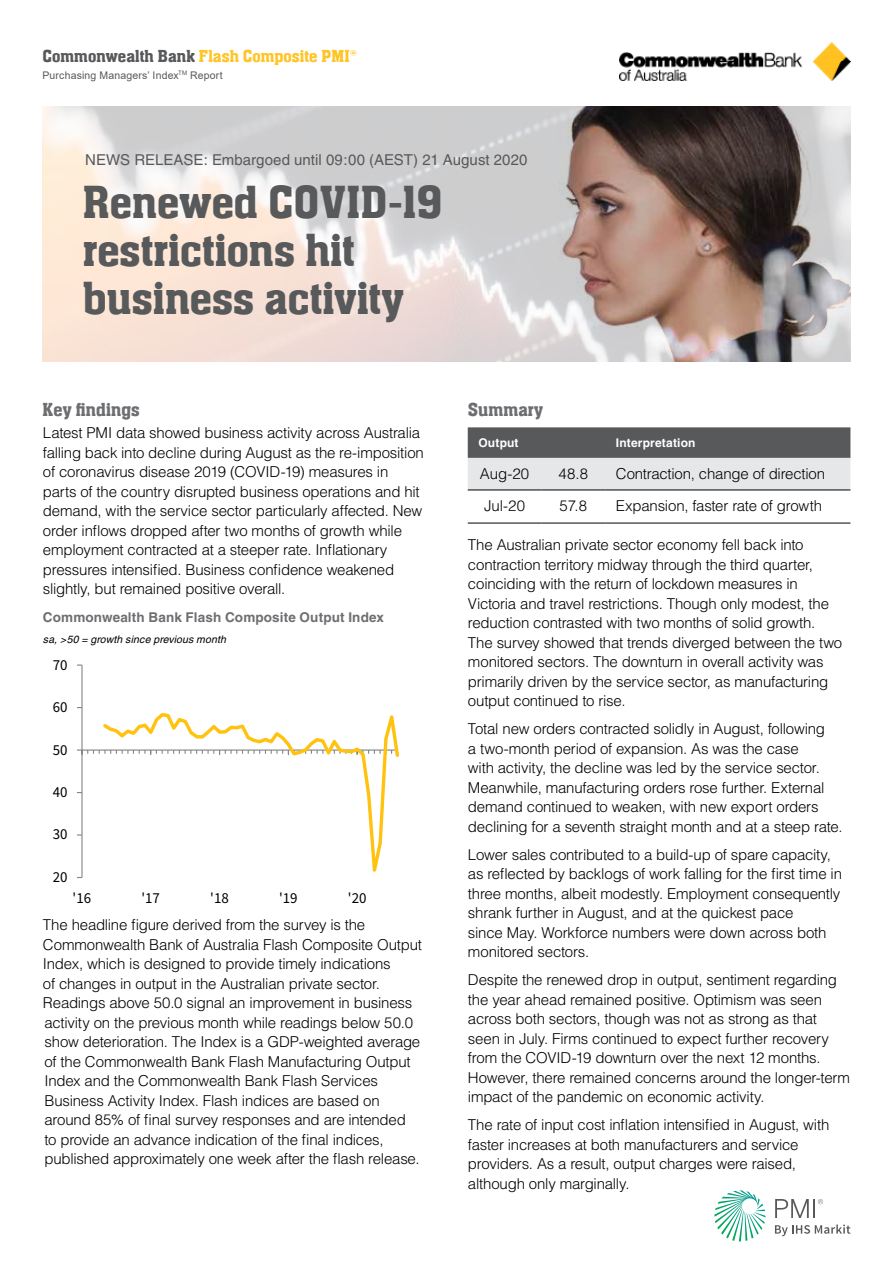
<style>
.page{position:relative;width:893px;height:1263px;background:#fff}
.page>*{position:absolute;margin:0;border:0;box-sizing:border-box;transform-origin:0 0}
.t1{font:500 48px/48px "Aachen Com";color:#58595b}
.t2{font:500 19.5px "Aachen Com";letter-spacing:.005em;color:#6d6e71}
.t3{font:500 18px "Aachen Com";letter-spacing:.005em;color:#ffc425}
.t4{font:15.3px "Source Sans Pro";letter-spacing:-.005em;color:#000}
.t5{font:300 15px/19.5px "Helvetica";letter-spacing:-.015em;color:#000}
.t6{font:15px "Helvetica";color:#58595b}
.t7{font:700 13.5px "Helvetica";letter-spacing:.01em;color:#6d6e71}
.t8{font:700 12px "Helvetica";letter-spacing:.015em;color:#fff}
.t9{font:10.5px "Arial";letter-spacing:.015em;color:#58595b}
.t10{font:italic 10.5px "Helvetica";letter-spacing:.01em;color:#000}
.s1{color:#58595b}
</style>
<div class="page">
<img style="left:619px;top:42px;width:231px;height:39px">
<svg style="left:714px;top:1190px;width:51px;height:51px"></svg>
<svg style="left:775px;top:1224px;width:75px;height:12px"></svg>
<svg style="left:775px;top:1199px;width:48px;height:19px"></svg>
<svg style="left:468px;top:427px;width:382px;height:63px;background:#9fa0a2"></svg>
<hr style="left:468px;top:490px;width:73px;height:1px;background:#000">
<hr style="left:541px;top:490px;width:64px;height:1px;background:#000">
<hr style="left:605px;top:490px;width:245px;height:1px;background:#000">
<hr style="left:468px;top:523px;width:73px;height:1px;background:#000">
<hr style="left:541px;top:523px;width:64px;height:1px;background:#000">
<hr style="left:605px;top:523px;width:245px;height:1px;background:#000">
<svg style="left:43px;top:106px;width:807px;height:255px;background:#c7bbb6"></svg>
<hr style="left:81px;top:665px;width:2px;height:212px;background:#868686">
<svg style="left:77px;top:749px;width:23px;height:6px"></svg>
<svg style="left:100px;top:713px;width:298px;height:159px"></svg>
<p class="t3" style="left:43px;top:46px;width:316px"><span class="s1">Commonwealth Bank</span> Flash Composite PMI®</p>
<p class="t9" style="left:43px;top:68px;width:182px">Purchasing Managers’ Index<sup>TM</sup> Report</p>
<p class="t6" style="left:85px;top:151px;width:444px">NEWS RELEASE: Embargoed until 09:00 (AEST) 21 August 2020</p>
<h1 class="t1" style="left:83px;top:179px;width:361px">Renewed COVID-19 restrictions hit business activity</h1>
<h2 class="t2" style="left:43px;top:399px;width:99px">Key findings</h2>
<h2 class="t2" style="left:468px;top:399px;width:77px">Summary</h2>
<p class="t8" style="left:478px;top:436px;width:42px">Output</p>
<p class="t8" style="left:616px;top:436px;width:81px">Interpretation</p>
<p class="t5" style="left:480px;top:464px;width:51px">Aug-20</p>
<p class="t5" style="left:559px;top:464px;width:31px">48.8</p>
<p class="t5" style="left:616px;top:464px;width:211px">Contraction, change of direction</p>
<p class="t5" style="left:484px;top:496px;width:43px">Jul-20</p>
<p class="t5" style="left:560px;top:496px;width:29px">57.8</p>
<p class="t5" style="left:616px;top:496px;width:208px">Expansion, faster rate of growth</p>
<p class="t5" style="left:43px;top:423px;width:382px">Latest PMI data showed business activity across Australia falling back into decline during August as the re-imposition of coronavirus disease 2019 (COVID-19) measures in parts of the country disrupted business operations and hit demand, with the service sector particularly affected. New order inflows dropped after two months of growth while employment contracted at a steeper rate. Inflationary pressures intensified. Business confidence weakened slightly, but remained positive overall.</p>
<p class="t5" style="left:468px;top:535px;width:376px">The Australian private sector economy fell back into contraction territory midway through the third quarter, coinciding with the return of lockdown measures in Victoria and travel restrictions. Though only modest, the reduction contrasted with two months of solid growth.<br>The survey showed that trends diverged between the two monitored sectors. The downturn in overall activity was primarily driven by the service sector, as manufacturing output continued to rise.</p>
<p class="t5" style="left:468px;top:719px;width:376px">Total new orders contracted solidly in August, following<br>a two-month period of expansion. As was the case<br>with activity, the decline was led by the service sector.<br>Meanwhile, manufacturing orders rose further. External demand continued to weaken, with new export orders declining for a seventh straight month and at a steep rate.</p>
<p class="t5" style="left:468px;top:844px;width:376px">Lower sales contributed to a build-up of spare capacity, as reflected by backlogs of work falling for the first time in three months, albeit modestly. Employment consequently shrank further in August, and at the quickest pace<br>since May. Workforce numbers were down across both monitored sectors.</p>
<p class="t5" style="left:468px;top:970px;width:383px">Despite the renewed drop in output, sentiment regarding the year ahead remained positive. Optimism was seen across both sectors, though was not as strong as that seen in July. Firms continued to expect further recovery from the COVID-19 downturn over the next 12 months.<br>However, there remained concerns around the longer-term impact of the pandemic on economic activity.</p>
<p class="t5" style="left:468px;top:1115px;width:363px">The rate of input cost inflation intensified in August, with faster increases at both manufacturers and service providers. As a result, output charges were raised, although only marginally.</p>
<p class="t7" style="left:43px;top:609px;width:343px">Commonwealth Bank Flash Composite Output Index</p>
<p class="t10" style="left:43px;top:633px;width:185px">sa, &gt;50 = growth since previous month</p>
<p class="t4" style="left:53px;top:655px;width:16px">70</p>
<p class="t4" style="left:53px;top:697px;width:16px">60</p>
<p class="t4" style="left:53px;top:740px;width:16px">50</p>
<p class="t4" style="left:53px;top:782px;width:16px">40</p>
<p class="t4" style="left:53px;top:825px;width:16px">30</p>
<p class="t4" style="left:53px;top:867px;width:16px">20</p>
<p class="t4" style="left:73px;top:888px;width:20px">'16</p>
<p class="t4" style="left:141px;top:888px;width:20px">'17</p>
<p class="t4" style="left:210px;top:888px;width:20px">'18</p>
<p class="t4" style="left:279px;top:888px;width:20px">'19</p>
<p class="t4" style="left:348px;top:888px;width:20px">'20</p>
<p class="t5" style="left:43px;top:915px;width:381px">The headline figure derived from the survey is the Commonwealth Bank of Australia Flash Composite Output Index, which is designed to provide timely indications<br>of changes in output in the Australian private sector.<br>Readings above 50.0 signal an improvement in business activity on the previous month while readings below 50.0 show deterioration. The Index is a GDP-weighted average of the Commonwealth Bank Flash Manufacturing Output Index and the Commonwealth Bank Flash Services Business Activity Index. Flash indices are based on around 85% of final survey responses and are intended<br>to provide an advance indication of the final indices, published approximately one week after the flash release.</p>
</div>
